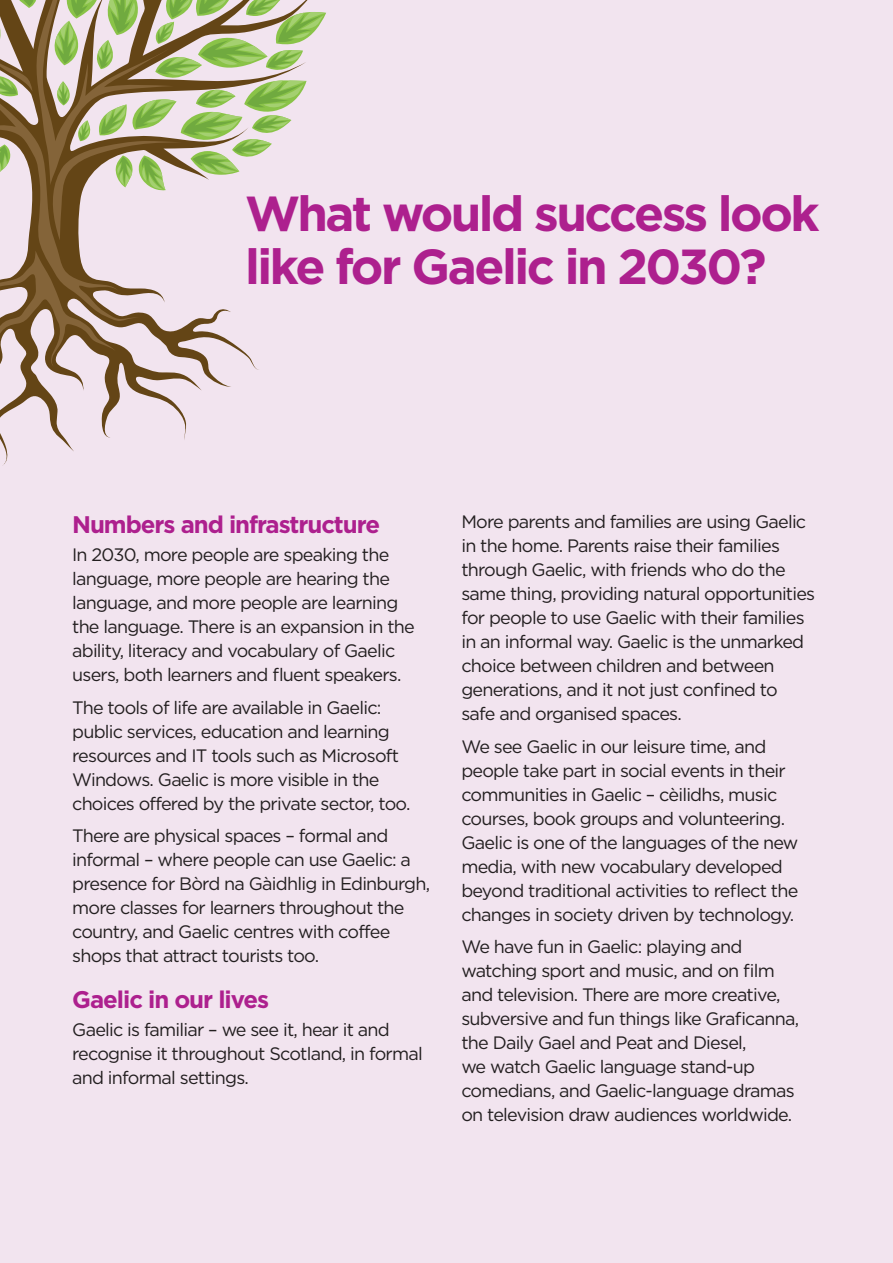
<style>
.page{position:relative;width:893px;height:1263px;background:#f2e4ef}
.page>*{position:absolute;margin:0;border:0;box-sizing:border-box;transform-origin:0 0}
.t1{font:700 49.2px/52.9px "Gotham";letter-spacing:-.05em;color:#ad208e}
.t2{font:700 24px "Gotham";letter-spacing:-.045em;color:#ad208e}
.t3{font:18px/24px "Gotham";letter-spacing:-.045em;color:#231f20}
</style>
<div class="page">
<svg style="left:0;top:367px;width:259px;height:99px"></svg>
<svg style="left:0;top:0;width:326px;height:367px"></svg>
<h1 class="t1" style="left:245px;top:191px;width:576px">What would success look like for Gaelic in 2030?</h1>
<h2 class="t2" style="left:72px;top:516px;width:309px">Numbers and infrastructure</h2>
<p class="t3" style="left:72px;top:544px;width:344px">In 2030, more people are speaking the language, more people are hearing the language, and more people are learning the language. There is an expansion in the ability, literacy and vocabulary of Gaelic users, both learners and fluent speakers.</p>
<p class="t3" style="left:72px;top:697px;width:340px">The tools of life are available in Gaelic: public services, education and learning resources and IT tools such as Microsoft Windows. Gaelic is more visible in the choices offered by the private sector, too.</p>
<p class="t3" style="left:72px;top:825px;width:359px">There are physical spaces – formal and informal – where people can use Gaelic: a presence for Bòrd na Gàidhlig in Edinburgh, more classes for learners throughout the country, and Gaelic centres with coffee shops that attract tourists too.</p>
<h2 class="t2" style="left:72px;top:991px;width:198px">Gaelic in our lives</h2>
<p class="t3" style="left:72px;top:1019px;width:352px">Gaelic is familiar – we see it, hear it and recognise it throughout Scotland, in formal and informal settings.</p>
<p class="t3" style="left:461px;top:511px;width:355px">More parents and families are using Gaelic in the home. Parents raise their families through Gaelic, with friends who do the same thing, providing natural opportunities for people to use Gaelic with their families in an informal way. Gaelic is the unmarked choice between children and between generations, and it not just confined to safe and organised spaces.</p>
<p class="t3" style="left:461px;top:736px;width:339px">We see Gaelic in our leisure time, and people take part in social events in their communities in Gaelic – cèilidhs, music courses, book groups and volunteering.<br>Gaelic is one of the languages of the new media, with new vocabulary developed beyond traditional activities to reflect the changes in society driven by technology.</p>
<p class="t3" style="left:461px;top:936px;width:339px">We have fun in Gaelic: playing and watching sport and music, and on film and television. There are more creative, subversive and fun things like Graficanna, the Daily Gael and Peat and Diesel,<br>we watch Gaelic language stand-up comedians, and Gaelic-language dramas on television draw audiences worldwide.</p>
</div>
